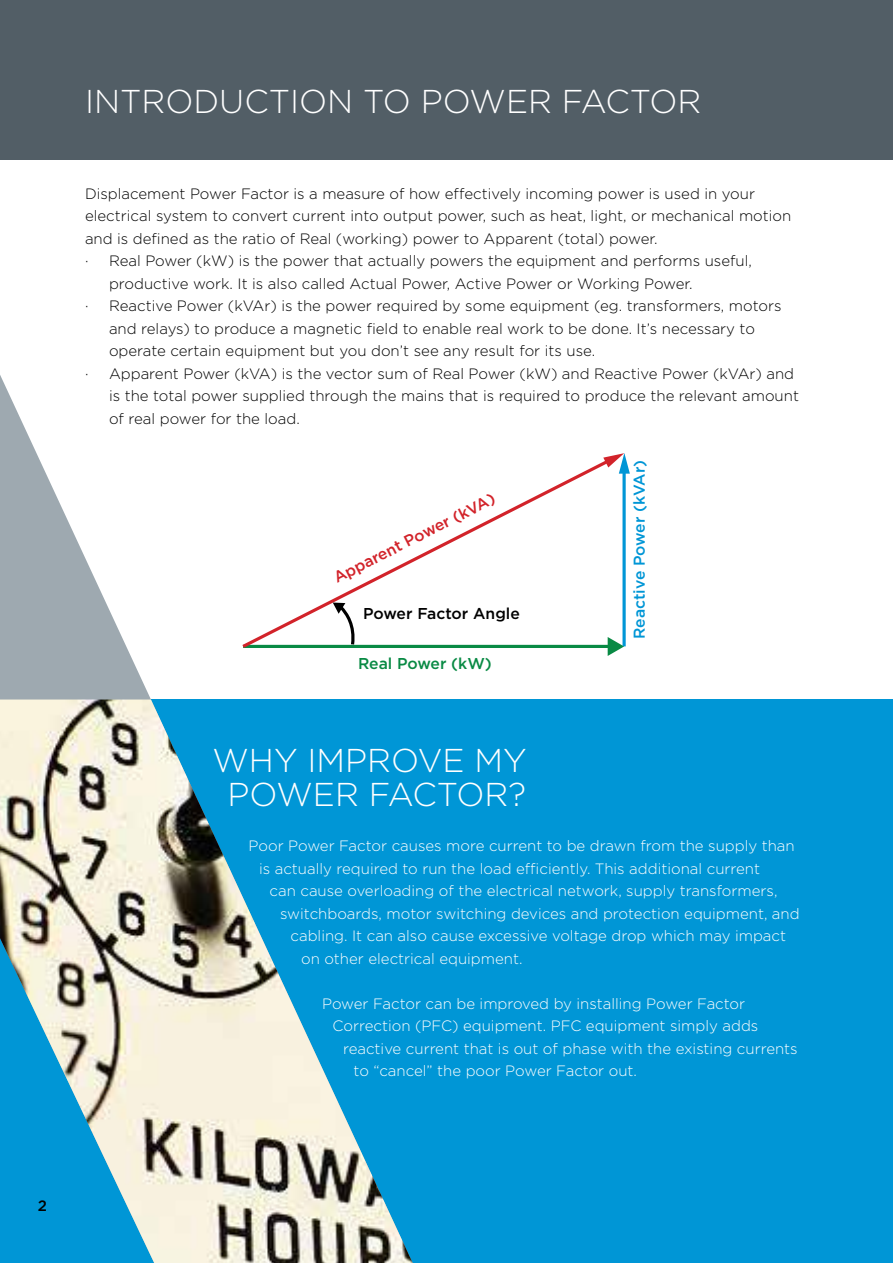
<style>
.page{position:relative;width:893px;height:1263px;background:#fff}
.page>*{position:absolute;margin:0;border:0;box-sizing:border-box;transform-origin:0 0}
.t1{font:300 33px/34.5px "Gotham";color:#fff;text-align:center}
.t2{font:500 15.75px "Gotham";color:#0096d6}
.t3{font:500 15.75px "Gotham";color:#d2232a}
.t4{font:500 15.75px "Gotham";color:#000}
.t5{font:500 15.75px "Gotham";color:#098a44}
.t6{font:300 15px "Gotham";color:#000}
.t7{font:300 15px/22.5px "Gotham";color:#fff}
.t8{font:500 15px "Gotham";color:#000}
</style>
<div class="page">
<div style="left:0;top:699px;width:893px;height:564px;background:#0096d6"></div>
<svg style="left:622px;top:474px;width:4px;height:172px"></svg>
<svg style="left:608px;top:637px;width:16px;height:19px"></svg>
<svg style="left:413px;top:462px;width:200px;height:189px"></svg>
<svg style="left:603px;top:453px;width:27px;height:21px"></svg>
<div style="left:0;top:0;width:893px;height:159px;background:#525e66"></div>
<svg style="left:0;top:375px;width:413px;height:324px"></svg>
<img style="left:0;top:699px;width:413px;height:564px">
<h1 class="t1" style="left:85px;top:83px;width:618px">INTRODUCTION TO POWER FACTOR</h1>
<p class="t6" style="left:85px;top:185px;width:671px">Displacement Power Factor is a measure of how effectively incoming power is used in your</p>
<p class="t6" style="left:85px;top:208px;width:708px">electrical system to convert current into output power, such as heat, light, or mechanical motion</p>
<p class="t6" style="left:85px;top:230px;width:574px">and is defined as the ratio of Real (working) power to Apparent (total) power.</p>
<p class="t6" style="left:85px;top:253px;width:668px">· Real Power (kW) is the power that actually powers the equipment and performs useful,</p>
<p class="t6" style="left:109px;top:275px;width:585px">productive work. It is also called Actual Power, Active Power or Working Power.</p>
<p class="t6" style="left:85px;top:298px;width:698px">· Reactive Power (kVAr) is the power required by some equipment (eg. transformers, motors</p>
<p class="t6" style="left:109px;top:320px;width:647px">and relays) to produce a magnetic field to enable real work to be done. It’s necessary to</p>
<p class="t6" style="left:109px;top:343px;width:488px">operate certain equipment but you don’t see any result for its use.</p>
<p class="t6" style="left:85px;top:365px;width:711px">· Apparent Power (kVA) is the vector sum of Real Power (kW) and Reactive Power (kVAr) and</p>
<p class="t6" style="left:109px;top:388px;width:691px">is the total power supplied through the mains that is required to produce the relevant amount</p>
<p class="t6" style="left:109px;top:410px;width:192px">of real power for the load.</p>
<p class="t3" style="left:330px;top:570px;width:181px;rotate:-27deg">Apparent Power (kVA)</p>
<p class="t4" style="left:363px;top:605px;width:158px">Power Factor Angle</p>
<p class="t5" style="left:358px;top:655px;width:135px">Real Power (kW)</p>
<p class="t2" style="left:630px;top:639px;width:181px;rotate:-90deg">Reactive Power (kVAr)</p>
<h1 class="t1" style="left:213px;top:742px;width:316px">WHY IMPROVE MY<br>POWER FACTOR?</h1>
<p class="t7" style="left:259px;top:834px;width:537px;text-indent:-10px">Poor Power Factor causes more current to be drawn from the supply than is actually required to run the load efficiently. This additional current</p>
<p class="t7" style="left:270px;top:879px;width:509px">can cause overloading of the electrical network, supply transformers,</p>
<p class="t7" style="left:280px;top:902px;width:521px">switchboards, motor switching devices and protection equipment, and</p>
<p class="t7" style="left:291px;top:924px;width:497px">cabling. It can also cause excessive voltage drop which may impact</p>
<p class="t7" style="left:301px;top:947px;width:223px">on other electrical equipment.</p>
<p class="t7" style="left:322px;top:992px;width:425px">Power Factor can be improved by installing Power Factor</p>
<p class="t7" style="left:333px;top:1014px;width:427px">Correction (PFC) equipment. PFC equipment simply adds</p>
<p class="t7" style="left:343px;top:1037px;width:456px">reactive current that is out of phase with the existing currents</p>
<p class="t7" style="left:354px;top:1059px;width:285px">to “cancel” the poor Power Factor out.</p>
<p class="t8" style="left:38px;top:1197px;width:11px">2</p>
</div>
